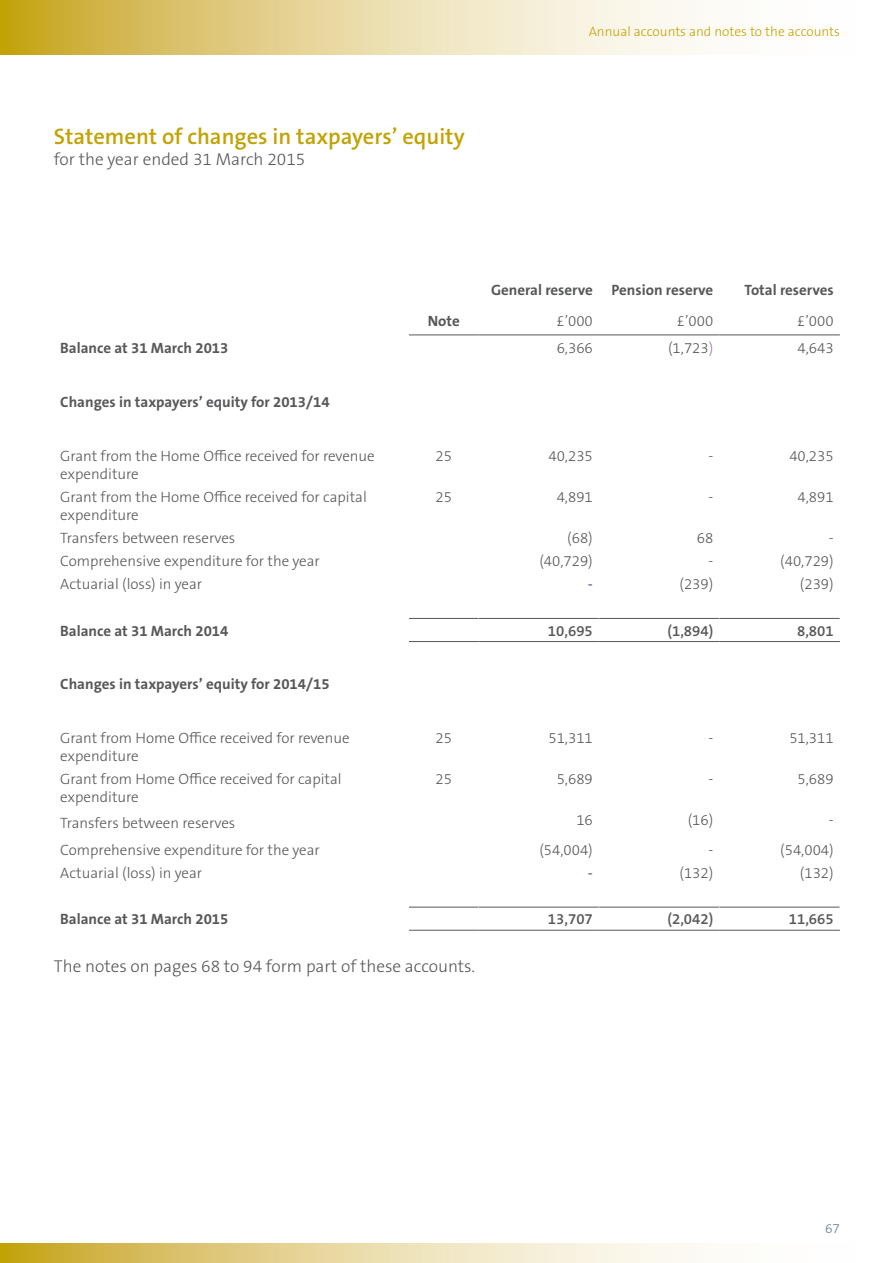
<style>
.page{position:relative;width:893px;height:1263px;background:#fff}
.page>*{position:absolute;margin:0;border:0;box-sizing:border-box;transform-origin:0 0}
.Body_copy_2{font:600 22.5px "The Sans B W6";color:#c2a205}
.Body_copy_2-2{font:300 17.25px "The Sans B W3";color:#57585a}
.Body_copy_2-3{font:300 15px/18px "The Sans B W3";color:#57585a}
.Body_copy_2-4{font:700 15px "The Sans B W7";color:#57585a}
.Body_copy_2-5{font:600 15px "The Sans B W6";color:#57585a}
.Body_copy_2-6{font:700 15px "The Sans B W7";color:#9277a6}
.t1{font:300 13.5px "The Sans B W3";color:#c2a205}
.t2{font:300 13.5px "The Sans B W3";color:#618091}
.s1{color:#9277a6}
</style>
<div class="page">
<svg style="left:1px;top:0;width:705px;height:54px;background:#e6d69c"></svg>
<svg style="left:1px;top:1244px;width:705px;height:19px;background:#e6d69c"></svg>
<hr style="left:0;top:0;width:1px;height:54px;background:#c2a205">
<svg style="left:0;top:1244px;width:1px;height:19px"></svg>
<hr style="left:409px;top:335px;width:69px;height:1px;background:#57585a">
<hr style="left:478px;top:335px;width:121px;height:1px;background:#57585a">
<hr style="left:599px;top:335px;width:120px;height:1px;background:#57585a">
<hr style="left:719px;top:335px;width:121px;height:1px;background:#57585a">
<hr style="left:409px;top:618px;width:69px;height:1px;background:#57585a">
<hr style="left:478px;top:618px;width:121px;height:1px;background:#57585a">
<hr style="left:599px;top:618px;width:120px;height:1px;background:#57585a">
<hr style="left:719px;top:618px;width:121px;height:1px;background:#57585a">
<hr style="left:409px;top:641px;width:69px;height:1px;background:#57585a">
<hr style="left:478px;top:641px;width:121px;height:1px;background:#57585a">
<hr style="left:599px;top:641px;width:120px;height:1px;background:#57585a">
<hr style="left:719px;top:641px;width:121px;height:1px;background:#57585a">
<hr style="left:409px;top:907px;width:69px;height:1px;background:#57585a">
<hr style="left:478px;top:907px;width:121px;height:1px;background:#57585a">
<hr style="left:599px;top:907px;width:120px;height:1px;background:#57585a">
<hr style="left:719px;top:907px;width:121px;height:1px;background:#57585a">
<hr style="left:409px;top:930px;width:69px;height:1px;background:#57585a">
<hr style="left:478px;top:930px;width:121px;height:1px;background:#57585a">
<hr style="left:599px;top:930px;width:120px;height:1px;background:#57585a">
<hr style="left:719px;top:930px;width:121px;height:1px;background:#57585a">
<p class="Body_copy_2" style="left:54px;top:122px;width:412px">Statement of changes in taxpayers’ equity</p>
<p class="Body_copy_2-2" style="left:54px;top:148px;width:253px">for the year ended 31 March 2015</p>
<p class="t1" style="left:589px;top:23px;width:253px">Annual accounts and notes to the accounts</p>
<p class="Body_copy_2-4" style="left:491px;top:280px;width:103px">General reserve</p>
<p class="Body_copy_2-4" style="left:611px;top:280px;width:103px">Pension reserve</p>
<p class="Body_copy_2-4" style="left:745px;top:280px;width:91px">Total reserves</p>
<p class="Body_copy_2-4" style="left:428px;top:311px;width:34px">Note</p>
<p class="Body_copy_2-3" style="left:556px;top:312px;width:38px">£’000</p>
<p class="Body_copy_2-3" style="left:677px;top:312px;width:38px">£’000</p>
<p class="Body_copy_2-3" style="left:797px;top:312px;width:38px">£’000</p>
<p class="Body_copy_2-4" style="left:60px;top:338px;width:170px">Balance at 31 March 2013</p>
<p class="Body_copy_2-3" style="left:557px;top:339px;width:38px">6,366</p>
<p class="Body_copy_2-3" style="left:668px;top:339px;width:47px">(1,723<span class="s1">)</span></p>
<p class="Body_copy_2-3" style="left:798px;top:339px;width:38px">4,643</p>
<p class="Body_copy_2-4" style="left:60px;top:392px;width:271px">Changes in taxpayers’ equity for 2013/14</p>
<p class="Body_copy_2-3" style="left:60px;top:447px;width:316px">Grant from the Home Office received for revenue expenditure</p>
<p class="Body_copy_2-3" style="left:435px;top:447px;width:18px">25</p>
<p class="Body_copy_2-3" style="left:548px;top:447px;width:46px">40,235</p>
<p class="Body_copy_2-3" style="left:708px;top:447px;width:6px">-</p>
<p class="Body_copy_2-3" style="left:789px;top:447px;width:46px">40,235</p>
<p class="Body_copy_2-3" style="left:60px;top:488px;width:308px">Grant from the Home Office received for capital expenditure</p>
<p class="Body_copy_2-3" style="left:435px;top:488px;width:18px">25</p>
<p class="Body_copy_2-3" style="left:557px;top:488px;width:38px">4,891</p>
<p class="Body_copy_2-3" style="left:708px;top:488px;width:6px">-</p>
<p class="Body_copy_2-3" style="left:798px;top:488px;width:38px">4,891</p>
<p class="Body_copy_2-3" style="left:60px;top:529px;width:177px">Transfers between reserves</p>
<p class="Body_copy_2-3" style="left:567px;top:529px;width:27px">(68)</p>
<p class="Body_copy_2-3" style="left:697px;top:529px;width:18px">68</p>
<p class="Body_copy_2-3" style="left:829px;top:529px;width:6px">-</p>
<p class="Body_copy_2-3" style="left:60px;top:552px;width:261px">Comprehensive expenditure for the year</p>
<p class="Body_copy_2-3" style="left:539px;top:552px;width:55px">(40,729)</p>
<p class="Body_copy_2-3" style="left:708px;top:552px;width:6px">-</p>
<p class="Body_copy_2-3" style="left:780px;top:552px;width:55px">(40,729)</p>
<p class="Body_copy_2-3" style="left:60px;top:575px;width:143px">Actuarial (loss) in year</p>
<p class="Body_copy_2-6" style="left:588px;top:575px;width:7px">-</p>
<p class="Body_copy_2-3" style="left:679px;top:575px;width:35px">(239)</p>
<p class="Body_copy_2-3" style="left:800px;top:575px;width:35px">(239)</p>
<p class="Body_copy_2-4" style="left:60px;top:621px;width:170px">Balance at 31 March 2014</p>
<p class="Body_copy_2-5" style="left:548px;top:621px;width:46px">10,695</p>
<p class="Body_copy_2-5" style="left:667px;top:621px;width:47px">(1,894)</p>
<p class="Body_copy_2-5" style="left:797px;top:621px;width:38px">8,801</p>
<p class="Body_copy_2-4" style="left:60px;top:674px;width:271px">Changes in taxpayers’ equity for 2014/15</p>
<p class="Body_copy_2-3" style="left:60px;top:729px;width:291px">Grant from Home Office received for revenue expenditure</p>
<p class="Body_copy_2-3" style="left:435px;top:729px;width:18px">25</p>
<p class="Body_copy_2-3" style="left:548px;top:729px;width:46px">51,311</p>
<p class="Body_copy_2-3" style="left:708px;top:729px;width:6px">-</p>
<p class="Body_copy_2-3" style="left:789px;top:729px;width:46px">51,311</p>
<p class="Body_copy_2-3" style="left:60px;top:770px;width:283px">Grant from Home Office received for capital expenditure</p>
<p class="Body_copy_2-3" style="left:435px;top:770px;width:18px">25</p>
<p class="Body_copy_2-3" style="left:557px;top:770px;width:38px">5,689</p>
<p class="Body_copy_2-3" style="left:708px;top:770px;width:6px">-</p>
<p class="Body_copy_2-3" style="left:798px;top:770px;width:38px">5,689</p>
<p class="Body_copy_2-3" style="left:60px;top:814px;width:177px">Transfers between reserves</p>
<p class="Body_copy_2-3" style="left:576px;top:811px;width:18px">16</p>
<p class="Body_copy_2-3" style="left:688px;top:811px;width:27px">(16)</p>
<p class="Body_copy_2-3" style="left:829px;top:811px;width:6px">-</p>
<p class="Body_copy_2-3" style="left:60px;top:841px;width:261px">Comprehensive expenditure for the year</p>
<p class="Body_copy_2-3" style="left:539px;top:841px;width:55px">(54,004)</p>
<p class="Body_copy_2-3" style="left:708px;top:841px;width:6px">-</p>
<p class="Body_copy_2-3" style="left:780px;top:841px;width:55px">(54,004)</p>
<p class="Body_copy_2-3" style="left:60px;top:864px;width:143px">Actuarial (loss) in year</p>
<p class="Body_copy_2-6" style="left:588px;top:863px;width:7px">-</p>
<p class="Body_copy_2-3" style="left:679px;top:864px;width:35px">(132)</p>
<p class="Body_copy_2-3" style="left:800px;top:864px;width:35px">(132)</p>
<p class="Body_copy_2-4" style="left:60px;top:909px;width:170px">Balance at 31 March 2015</p>
<p class="Body_copy_2-5" style="left:548px;top:909px;width:46px">13,707</p>
<p class="Body_copy_2-5" style="left:667px;top:909px;width:47px">(2,042)</p>
<p class="Body_copy_2-5" style="left:789px;top:909px;width:46px">11,665</p>
<p class="Body_copy_2-2" style="left:54px;top:955px;width:423px">The notes on pages 68 to 94 form part of these accounts.</p>
<p class="t2" style="left:825px;top:1220px;width:16px">67</p>
</div>
